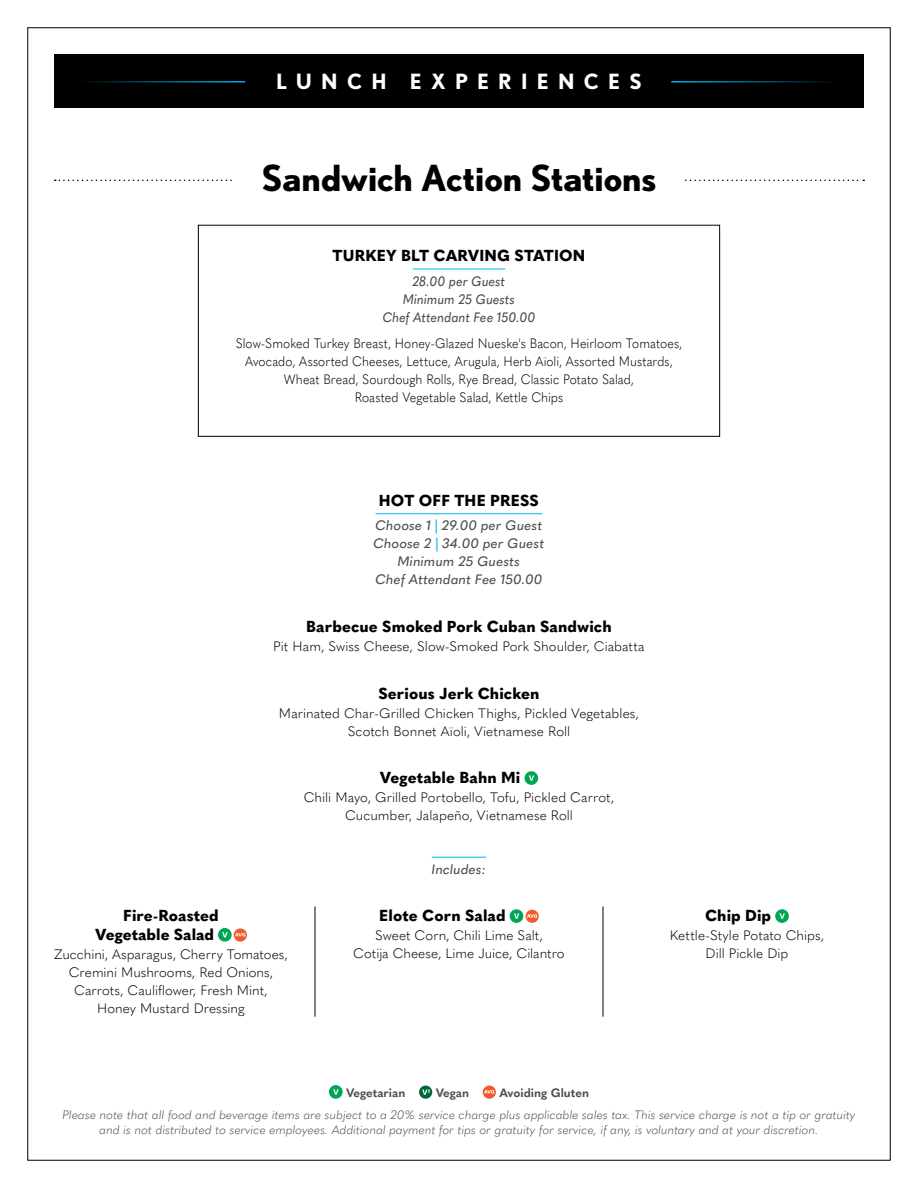
<style>
.page{position:relative;width:918px;height:1188px;background:#fff}
.page>*{position:absolute;margin:0;border:0;box-sizing:border-box;transform-origin:0 0}
.t1{font:700 36px "Nobel";color:#000}
.t2{font:700 21px "Nobel";letter-spacing:.44em;color:#fff}
.t3{font:800 15.75px/18.8px "Quasimoda";letter-spacing:.005em;color:#000;text-align:right}
.t4{font:300 13.5px/18px "Quasimoda";letter-spacing:.005em;color:#000;text-align:center}
.t5{font:300 13.5px/18px "Quasimoda";letter-spacing:.005em;color:#000;text-align:center;scale:.91 1}
.t6{font:italic 500 13.5px/18px "Quasimoda";letter-spacing:.005em;color:#4d4d4d;text-align:center}
.t7{font:italic 500 13.5px/18px "Quasimoda";letter-spacing:.005em;color:#4d4d4d;text-align:center;scale:.91 1}
.t8{font:italic 300 12px/15px "Quasimoda";color:#4d4d4d;text-align:center}
.t9{font:700 12px "Quasimoda";color:#4d4d4d}
.s1{color:#00b5ef}
</style>
<div class="page">
<div style="left:54px;top:54px;width:810px;height:54px;background:#000"></div>
<svg style="left:329px;top:1085px;width:14px;height:14px"></svg>
<svg style="left:419px;top:1086px;width:13px;height:13px"></svg>
<svg style="left:483px;top:1086px;width:13px;height:13px"></svg>
<hr style="left:376px;top:513px;width:166px;height:1px;background:#00b5ef">
<hr style="left:432px;top:857px;width:54px;height:1px;background:#00b5ef">
<svg style="left:525px;top:771px;width:13px;height:14px"></svg>
<svg style="left:218px;top:928px;width:29px;height:14px"></svg>
<svg style="left:510px;top:909px;width:29px;height:14px"></svg>
<svg style="left:775px;top:909px;width:14px;height:14px"></svg>
<hr style="left:315px;top:906px;width:1px;height:111px;background:#000">
<hr style="left:603px;top:906px;width:1px;height:111px;background:#000">
<svg style="left:55px;top:180px;width:809px;height:1px"></svg>
<div style="left:235px;top:157px;width:448px;height:45px;background:#fff"></div>
<hr style="left:413px;top:269px;width:92px;height:1px;background:#00b5ef">
<div style="left:198px;top:225px;width:522px;height:212px;border:1px solid #000"></div>
<hr style="left:76px;top:81px;width:169px;height:1px;background:#00b5ef">
<hr style="left:671px;top:81px;width:170px;height:1px;background:#00b5ef">
<h2 class="t2" style="left:276px;top:69px;width:367px">LUNCH EXPERIENCES</h2>
<h1 class="t1" style="left:262px;top:156px;width:396px">Sandwich Action Stations</h1>
<p class="t3" style="left:333px;top:245px;width:254px">TURKEY BLT CARVING STATION</p>
<p class="t7" style="left:383px;top:271px;width:169px">28.00 per Guest<br>Minimum 25 Guests<br>Chef Attendant Fee 150.00</p>
<p class="t5" style="left:236px;top:334px;width:492px">Slow-Smoked Turkey Breast, Honey-Glazed Nueske's Bacon, Heirloom Tomatoes, Avocado, Assorted Cheeses, Lettuce, Arugula, Herb Aïoli, Assorted Mustards, Wheat Bread, Sourdough Rolls, Rye Bread, Classic Potato Salad,<br>Roasted Vegetable Salad, Kettle Chips</p>
<p class="t3" style="left:379px;top:490px;width:162px">HOT OFF THE PRESS</p>
<p class="t6" style="left:374px;top:516px;width:172px">Choose 1 <span class="s1">|</span> 29.00 per Guest<br>Choose 2 <span class="s1">|</span> 34.00 per Guest<br>Minimum 25 Guests<br>Chef Attendant Fee 150.00</p>
<p class="t3" style="left:306px;top:616px;width:307px">Barbecue Smoked Pork Cuban Sandwich</p>
<p class="t4" style="left:273px;top:636px;width:373px">Pit Ham, Swiss Cheese, Slow-Smoked Pork Shoulder, Ciabatta</p>
<p class="t3" style="left:378px;top:683px;width:163px">Serious Jerk Chicken</p>
<p class="t4" style="left:279px;top:703px;width:362px">Marinated Char-Grilled Chicken Thighs, Pickled Vegetables,<br>Scotch Bonnet Aïoli, Vietnamese Roll</p>
<p class="t3" style="left:380px;top:767px;width:142px">Vegetable Bahn Mi</p>
<p class="t4" style="left:304px;top:788px;width:312px">Chili Mayo, Grilled Portobello, Tofu, Pickled Carrot,<br>Cucumber, Jalapeño, Vietnamese Roll</p>
<p class="t3" style="left:95px;top:905px;width:125px">Fire-Roasted<br>Vegetable Salad</p>
<p class="t4" style="left:54px;top:945px;width:235px">Zucchini, Asparagus, Cherry Tomatoes,<br>Cremini Mushrooms, Red Onions,<br>Carrots, Cauliflower, Fresh Mint,<br>Honey Mustard Dressing</p>
<p class="t6" style="left:432px;top:859px;width:56px">Includes:</p>
<p class="t3" style="left:379px;top:905px;width:128px">Elote Corn Salad</p>
<p class="t4" style="left:353px;top:926px;width:213px">Sweet Corn, Chili Lime Salt,<br>Cotija Cheese, Lime Juice, Cilantro</p>
<p class="t3" style="left:705px;top:905px;width:67px">Chip Dip</p>
<p class="t4" style="left:670px;top:926px;width:156px">Kettle-Style Potato Chips,<br>Dill Pickle Dip</p>
<p class="t9" style="left:346px;top:1084px;width:61px">Vegetarian</p>
<p class="t9" style="left:436px;top:1084px;width:35px">Vegan</p>
<p class="t9" style="left:499px;top:1084px;width:91px">Avoiding Gluten</p>
<p class="t8" style="left:62px;top:1106px;width:795px">Please note that all food and beverage items are subject to a 20% service charge plus applicable sales tax. This service charge is not a tip or gratuity and is not distributed to service employees. Additional payment for tips or gratuity for service, if any, is voluntary and at your discretion.</p>
</div>
